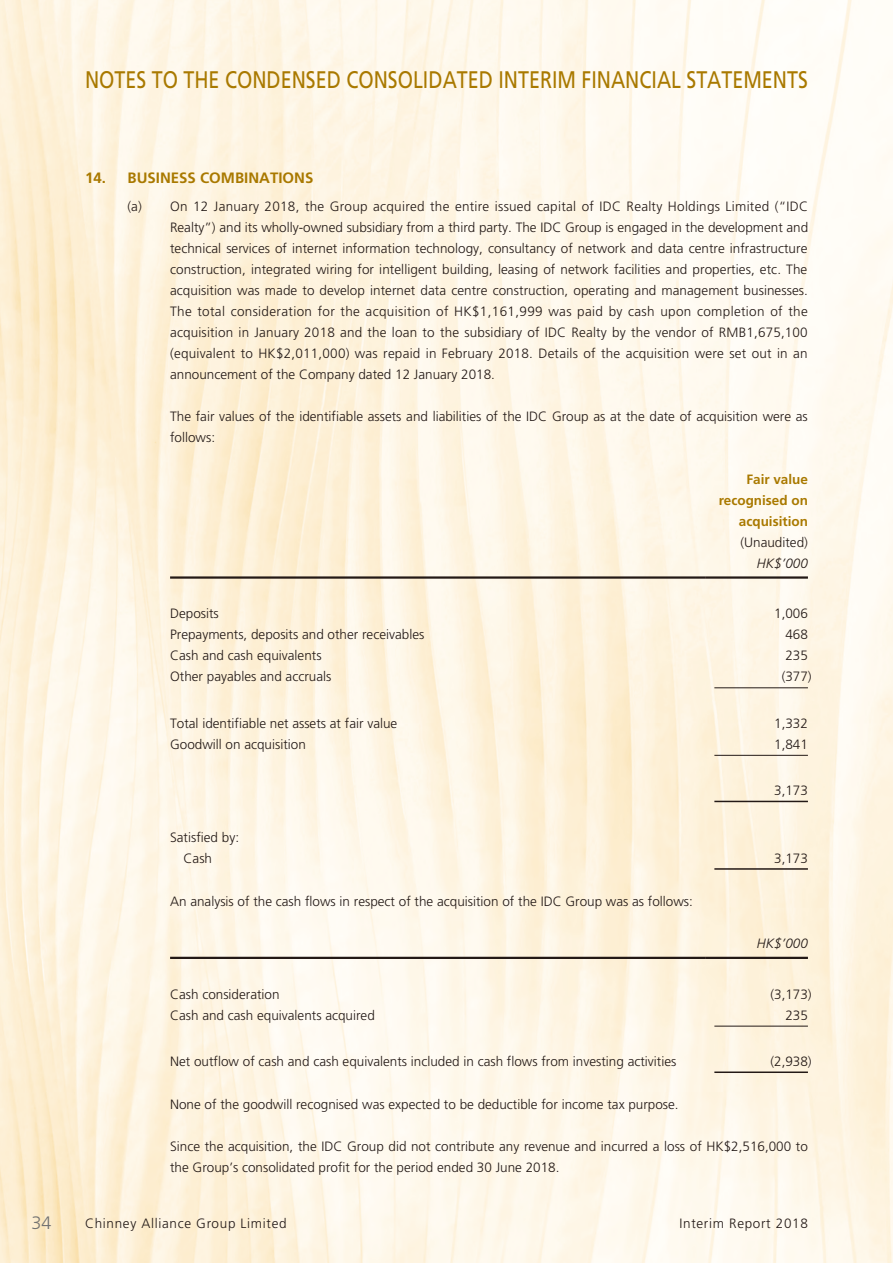
<style>
.page{position:relative;width:893px;height:1263px;background:#fff}
.page>*{position:absolute;margin:0;border:0;box-sizing:border-box;transform-origin:0 0}
.t1{font:24px "Frutiger LT Std";color:#a97900;scale:.82 1}
.t2{font:300 18px "Frutiger LT Std";color:#727272}
.t3{font:700 15px "Frutiger LT Std";color:#a97900}
.t4{font:300 13.5px/21px "Frutiger LT Std";color:#231916}
.t5{font:300 13.5px "Frutiger LT Std";letter-spacing:.05em;color:#231916}
.t6{font:700 13.5px/21px "Frutiger LT Std";color:#a97900;text-align:right}
.t7{font:italic 300 13.5px "Frutiger LT Std";color:#231916}
</style>
<div class="page">
<img style="left:0;top:0;width:893px;height:1263px">
<hr style="left:170px;top:576px;width:536px;height:3px;background:#231916">
<hr style="left:706px;top:576px;width:102px;height:3px;background:#231916">
<hr style="left:714px;top:687px;width:94px;height:1px;background:#231916">
<hr style="left:714px;top:755px;width:94px;height:1px;background:#231916">
<hr style="left:714px;top:801px;width:94px;height:1px;background:#231916">
<hr style="left:714px;top:868px;width:94px;height:2px;background:#231916">
<hr style="left:170px;top:957px;width:536px;height:2px;background:#231916">
<hr style="left:706px;top:957px;width:102px;height:2px;background:#231916">
<hr style="left:714px;top:1026px;width:94px;height:1px;background:#231916">
<hr style="left:714px;top:1071px;width:94px;height:2px;background:#231916">
<h1 class="t1" style="left:85px;top:66px;width:883px">NOTES TO THE CONDENSED CONSOLIDATED INTERIM FINANCIAL STATEMENTS</h1>
<p class="t3" style="left:85px;top:169px;width:230px">14. BUSINESS COMBINATIONS</p>
<p class="t4" style="left:170px;top:196px;width:640px;text-align:justify;text-indent:-43px">(a) On 12 January 2018, the Group acquired the entire issued capital of IDC Realty Holdings Limited (“IDC Realty”) and its wholly-owned subsidiary from a third party. The IDC Group is engaged in the development and technical services of internet information technology, consultancy of network and data centre infrastructure construction, integrated wiring for intelligent building, leasing of network facilities and properties, etc. The acquisition was made to develop internet data centre construction, operating and management businesses.<br>The total consideration for the acquisition of HK$1,161,999 was paid by cash upon completion of the acquisition in January 2018 and the loan to the subsidiary of IDC Realty by the vendor of RMB1,675,100 (equivalent to HK$2,011,000) was repaid in February 2018. Details of the acquisition were set out in an announcement of the Company dated 12 January 2018.</p>
<p class="t4" style="left:170px;top:406px;width:639px">The fair values of the identifiable assets and liabilities of the IDC Group as at the date of acquisition were as follows:</p>
<p class="t6" style="left:719px;top:469px;width:91px">Fair value recognised on acquisition</p>
<p class="t4" style="left:740px;top:532px;width:69px">(Unaudited)</p>
<p class="t7" style="left:757px;top:555px;width:53px">HK$’000</p>
<p class="t4" style="left:170px;top:603px;width:50px">Deposits</p>
<p class="t4" style="left:774px;top:603px;width:35px">1,006</p>
<p class="t4" style="left:170px;top:624px;width:256px">Prepayments, deposits and other receivables</p>
<p class="t4" style="left:785px;top:624px;width:24px">468</p>
<p class="t4" style="left:170px;top:645px;width:153px">Cash and cash equivalents</p>
<p class="t4" style="left:785px;top:645px;width:24px">235</p>
<p class="t4" style="left:170px;top:666px;width:163px">Other payables and accruals</p>
<p class="t4" style="left:782px;top:666px;width:32px">(377)</p>
<p class="t4" style="left:170px;top:713px;width:229px">Total identifiable net assets at fair value</p>
<p class="t4" style="left:774px;top:713px;width:35px">1,332</p>
<p class="t4" style="left:170px;top:734px;width:137px">Goodwill on acquisition</p>
<p class="t4" style="left:774px;top:734px;width:35px">1,841</p>
<p class="t4" style="left:774px;top:780px;width:35px">3,173</p>
<p class="t4" style="left:184px;top:827px;width:57px;text-indent:-14px">Satisfied by:<br>Cash</p>
<p class="t4" style="left:774px;top:848px;width:35px">3,173</p>
<p class="t4" style="left:170px;top:891px;width:524px">An analysis of the cash flows in respect of the acquisition of the IDC Group was as follows:</p>
<p class="t7" style="left:757px;top:936px;width:53px">HK$’000</p>
<p class="t4" style="left:170px;top:984px;width:111px">Cash consideration</p>
<p class="t4" style="left:770px;top:984px;width:43px">(3,173)</p>
<p class="t4" style="left:170px;top:1005px;width:206px">Cash and cash equivalents acquired</p>
<p class="t4" style="left:785px;top:1005px;width:24px">235</p>
<p class="t4" style="left:170px;top:1051px;width:508px">Net outflow of cash and cash equivalents included in cash flows from investing activities</p>
<p class="t4" style="left:770px;top:1051px;width:43px">(2,938)</p>
<p class="t4" style="left:170px;top:1094px;width:510px">None of the goodwill recognised was expected to be deductible for income tax purpose.</p>
<p class="t4" style="left:170px;top:1136px;width:639px">Since the acquisition, the IDC Group did not contribute any revenue and incurred a loss of HK$2,516,000 to the Group’s consolidated profit for the period ended 30 June 2018.</p>
<h2 class="t2" style="left:32px;top:1212px;width:22px">34</h2>
<p class="t5" style="left:85px;top:1216px;width:203px">Chinney Alliance Group Limited</p>
<p class="t5" style="left:679px;top:1216px;width:130px">Interim Report 2018</p>
</div>
